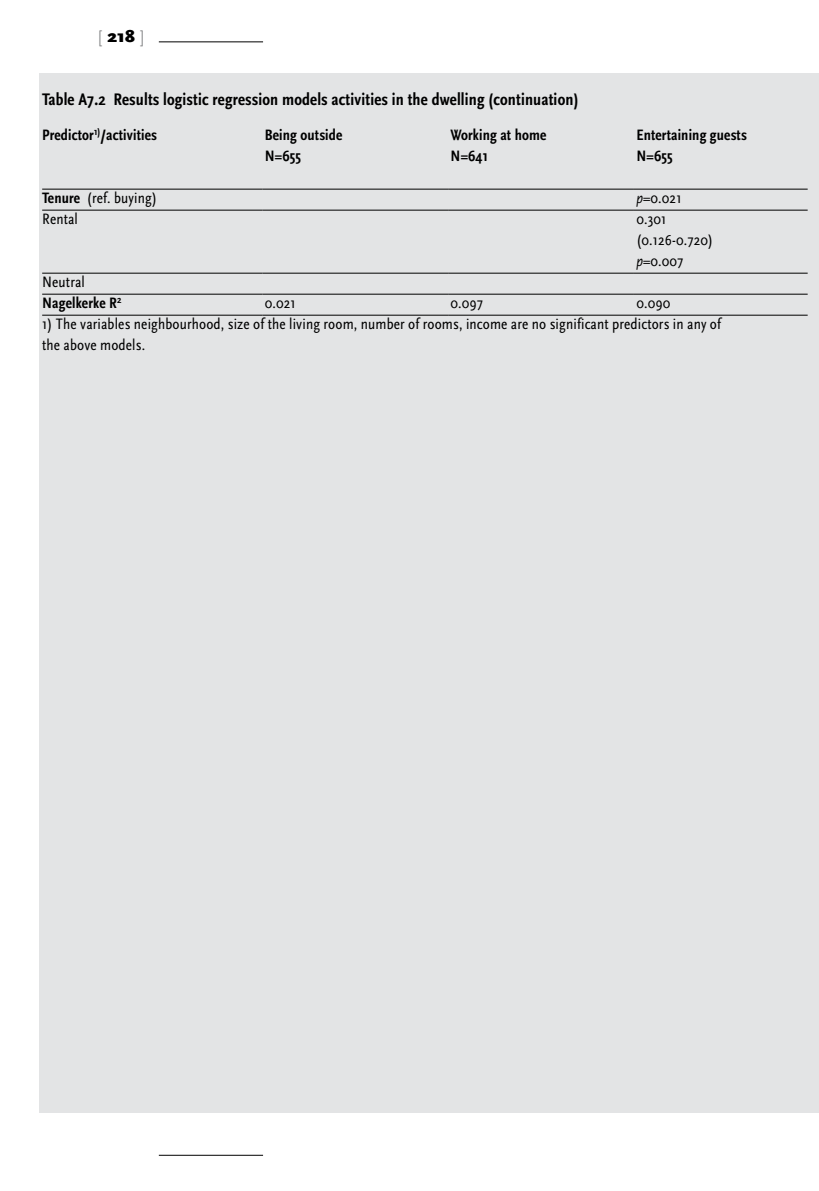
<style>
.page{position:relative;width:819px;height:1191px;background:#fff}
.page>*{position:absolute;margin:0;border:0;box-sizing:border-box;transform-origin:0 0}
.t1{font:17.5px "Scala Sans Bold Con";letter-spacing:.01em;color:#000}
.t2{font:900 17.5px "Scala Sans";color:#000}
.t3{font:15.75px/21px "Scala Sans Regular Con";letter-spacing:.01em;color:#000}
.t4{font:15.75px/21px "Scala Sans Bold Con";letter-spacing:.01em;color:#000}
.s1{font-weight:300;color:#707173}
.s2{font-family:"Scala Sans Bold Con"}
.s3{font-family:"Scala Sans";font-style:italic}
</style>
<div class="page">
<hr style="left:159px;top:1155px;width:104px;height:1px;background:#000">
<hr style="left:159px;top:42px;width:104px;height:1px;background:#000">
<div style="left:40px;top:73px;width:779px;height:1040px;background:#e3e4e5"></div>
<hr style="left:42px;top:189px;width:220px;height:1px;background:#000">
<hr style="left:262px;top:189px;width:186px;height:1px;background:#000">
<hr style="left:448px;top:189px;width:186px;height:1px;background:#000">
<hr style="left:634px;top:189px;width:173px;height:1px;background:#000">
<hr style="left:42px;top:210px;width:220px;height:1px;background:#000">
<hr style="left:262px;top:210px;width:186px;height:1px;background:#000">
<hr style="left:448px;top:210px;width:186px;height:1px;background:#000">
<hr style="left:634px;top:210px;width:173px;height:1px;background:#000">
<hr style="left:42px;top:273px;width:220px;height:1px;background:#000">
<hr style="left:262px;top:273px;width:186px;height:1px;background:#000">
<hr style="left:448px;top:273px;width:186px;height:1px;background:#000">
<hr style="left:634px;top:273px;width:173px;height:1px;background:#000">
<hr style="left:42px;top:294px;width:220px;height:1px;background:#000">
<hr style="left:262px;top:294px;width:186px;height:1px;background:#000">
<hr style="left:448px;top:294px;width:186px;height:1px;background:#000">
<hr style="left:634px;top:294px;width:173px;height:1px;background:#000">
<hr style="left:42px;top:315px;width:220px;height:1px;background:#000">
<hr style="left:262px;top:315px;width:186px;height:1px;background:#000">
<hr style="left:448px;top:315px;width:186px;height:1px;background:#000">
<hr style="left:634px;top:315px;width:173px;height:1px;background:#000">
<p class="t2" style="left:98px;top:27px;width:47px"><span class="s1">[</span> 218 <span class="s1">]</span></p>
<p class="t1" style="left:42px;top:90px;width:537px">Table A7.2 Results logistic regression models activities in the dwelling (continuation)</p>
<p class="t4" style="left:42px;top:125px;width:116px">Predictor<sup>1)</sup>/activities</p>
<p class="t4" style="left:265px;top:125px;width:79px">Being outside<br>N=655</p>
<p class="t4" style="left:450px;top:125px;width:97px">Working at home<br>N=641</p>
<p class="t4" style="left:636px;top:125px;width:112px">Entertaining guests<br>N=655</p>
<p class="t3" style="left:42px;top:188px;width:116px"><span class="s2">Tenure</span> (ref. buying)</p>
<p class="t3" style="left:636px;top:188px;width:47px"><span class="s3">p=</span>0.021</p>
<p class="t3" style="left:42px;top:209px;width:37px">Rental</p>
<p class="t3" style="left:636px;top:209px;width:78px">0.301 (0.126-0.720) <span class="s3">p=</span>0.007</p>
<p class="t3" style="left:42px;top:272px;width:44px">Neutral</p>
<p class="t4" style="left:42px;top:293px;width:81px">Nagelkerke R<sup>2</sup></p>
<p class="t3" style="left:265px;top:293px;width:32px">0.021</p>
<p class="t3" style="left:450px;top:293px;width:34px">0.097</p>
<p class="t3" style="left:636px;top:293px;width:35px">0.090</p>
<p class="t3" style="left:42px;top:314px;width:680px">1) The variables neighbourhood, size of the living room, number of rooms, income are no significant predictors in any of the above models.</p>
</div>
